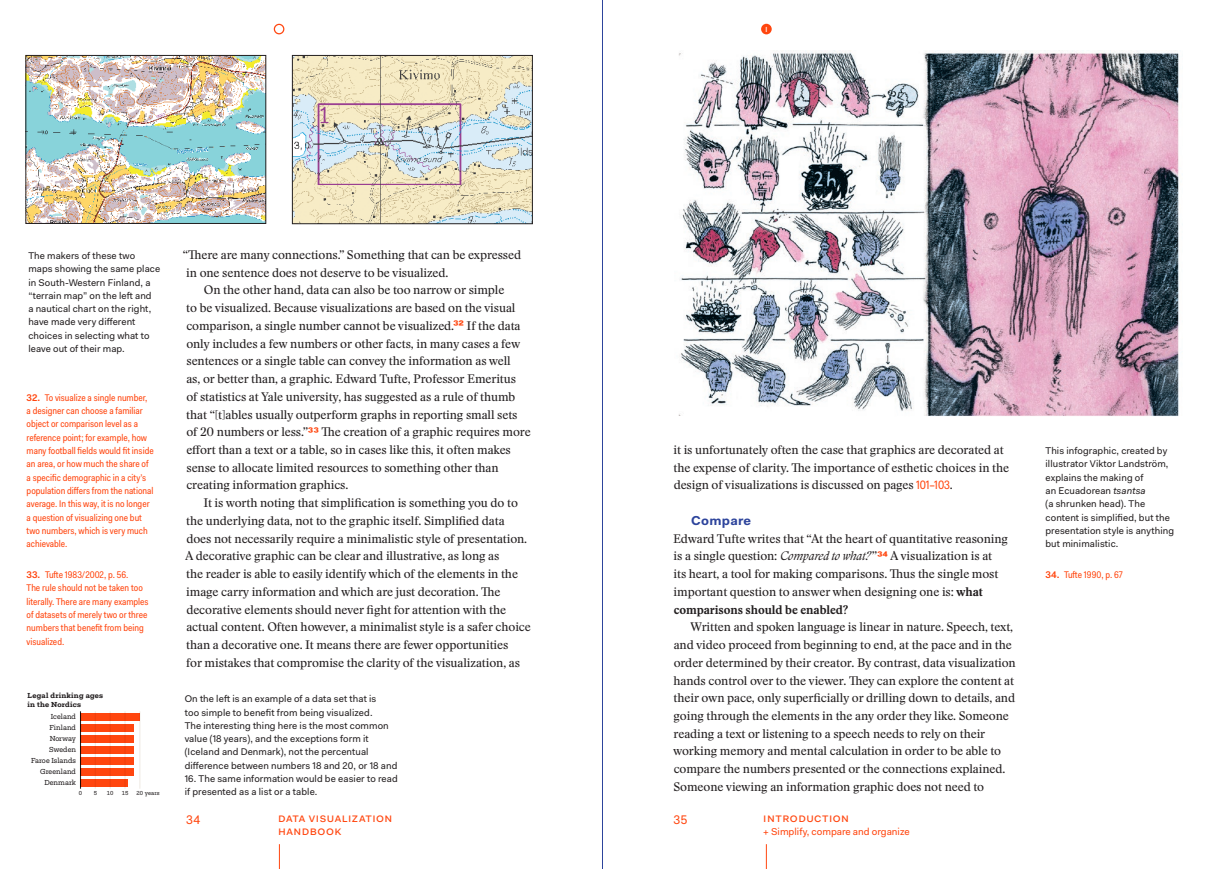
<style>
.page{position:relative;width:1205px;height:869px;background:#fff}
.page>*{position:absolute;margin:0;border:0;box-sizing:border-box;transform-origin:0 0}
.H3_Heading_03{font:700 13px "Fakt Pro";letter-spacing:.02em;color:#2d449c}
.t1{font:12.5px/13.2px "Fakt Pro";letter-spacing:.04em;color:#ff460f}
.P2_Paragraph_01_2{font:12.25px/17.8px "Stanley";letter-spacing:-.01em;color:#231f20}
.P1_Paragraph_01_1stl{font:12.25px/17.8px "Stanley";letter-spacing:-.01em;color:#231f20}
.t2{font:10px "Fakt Pro";color:#ff460f}
.C4_captions_NOSPACEA{font:9.75px/13.2px "Fakt Pro";letter-spacing:.01em;color:#231f20}
.E1_Endnotes{font:9.75px/13.2px "Fakt Sm Con Pro";color:#ff460f}
.t3{font:9.75px "Fakt Pro";color:#fff}
.t4{font:7.25px "Fakt Slab";letter-spacing:.005em;color:#231f20}
.t5{font:700 7.25px/8.8px "Fakt Slab";letter-spacing:.025em;color:#231f20}
.t6{font:5.88px "Fakt Slab";letter-spacing:.005em;color:#231f20}
.s1{font-family:"Fakt Pro";font-weight:600}
.s2{font-family:"Fakt Pro";font-weight:600;font-size:15px;color:#ff460f}
.s3{font-family:"Fakt Sm Con Pro";color:#ff460f}
.s4{font-style:italic}
.s5{font-weight:700}
</style>
<div class="page">
<div style="left:274px;top:24px;width:10px;height:10px;border:1px solid #ff460f;border-radius:50%"></div>
<div style="left:761px;top:24px;width:11px;height:10px;background:#ff460f;border-radius:50%"></div>
<svg style="left:279px;top:844px;width:1px;height:24px"></svg>
<svg style="left:766px;top:844px;width:1px;height:24px"></svg>
<img style="left:678px;top:51px;width:501px;height:365px">
<hr style="left:95px;top:711px;width:1px;height:77px;background:#f1eee8">
<hr style="left:110px;top:711px;width:1px;height:77px;background:#f1eee8">
<hr style="left:124px;top:711px;width:2px;height:77px;background:#f1eee8">
<hr style="left:139px;top:711px;width:1px;height:77px;background:#f1eee8">
<hr style="left:80px;top:711px;width:1px;height:77px;background:#231f20">
<div style="left:80px;top:712px;width:60px;height:8px;background:#ff460f"></div>
<div style="left:80px;top:723px;width:54px;height:8px;background:#ff460f"></div>
<div style="left:80px;top:734px;width:54px;height:8px;background:#ff460f"></div>
<div style="left:80px;top:745px;width:54px;height:8px;background:#ff460f"></div>
<div style="left:80px;top:756px;width:54px;height:8px;background:#ff460f"></div>
<div style="left:80px;top:767px;width:54px;height:8px;background:#ff460f"></div>
<div style="left:80px;top:778px;width:48px;height:8px;background:#ff460f"></div>
<img style="left:28px;top:57px;width:236px;height:164px">
<div style="left:26px;top:55px;width:240px;height:168px;border:1px solid #231f20"></div>
<img style="left:294px;top:57px;width:236px;height:165px">
<div style="left:292px;top:55px;width:240px;height:169px;border:1px solid #231f20"></div>
<hr style="left:602px;top:0;width:1px;height:868px;background:#2d449c">
<p class="t3" style="left:765px;top:22px;width:4px">I</p>
<p class="C4_captions_NOSPACEA" style="left:28px;top:249px;width:133px">The makers of these two maps showing the same place in South-Western Finland, a “terrain map” on the left and<br>a nautical chart on the right, have made very different choices in selecting what to leave out of their map.</p>
<p class="E1_Endnotes" style="left:27px;top:390px;width:129px"><span class="s1">32.</span> To visualize a single number, a designer can choose a familiar object or comparison level as a reference point; for example, how many football fields would fit inside an area, or how much the share of a specific demographic in a city’s population differs from the national average. In this way, it is no longer a question of visualizing one but two numbers, which is very much achievable.</p>
<p class="E1_Endnotes" style="left:27px;top:568px;width:124px"><span class="s1">33.</span> Tufte 1983/2002, p. 56.<br>The rule should not be taken too literally. There are many examples of datasets of merely two or three numbers that benefit from being visualized.</p>
<p class="t5" style="left:27px;top:690px;width:77px">Legal drinking ages in the Nordics</p>
<p class="t4" style="left:51px;top:711px;width:27px">Iceland</p>
<p class="t4" style="left:49px;top:722px;width:28px">Finland</p>
<p class="t4" style="left:50px;top:733px;width:28px">Norway</p>
<p class="t4" style="left:49px;top:744px;width:29px">Sweden</p>
<p class="t4" style="left:31px;top:755px;width:46px">Faroe Islands</p>
<p class="t4" style="left:40px;top:766px;width:37px">Greenland</p>
<p class="t4" style="left:44px;top:777px;width:33px">Denmark</p>
<p class="t6" style="left:79px;top:789px;width:5px">0</p>
<p class="t6" style="left:94px;top:789px;width:5px">5</p>
<p class="t6" style="left:107px;top:789px;width:8px">10</p>
<p class="t6" style="left:122px;top:789px;width:8px">15</p>
<p class="t6" style="left:136px;top:789px;width:24px">20 years</p>
<p class="P2_Paragraph_01_2" style="left:183px;top:246px;width:340px">“There are many connections.” Something that can be expressed in one sentence does not deserve to be visualized.</p>
<p class="P2_Paragraph_01_2" style="left:186px;top:281px;width:346px;text-indent:18px">On the other hand, data can also be too narrow or simple<br>to be visualized. Because visualizations are based on the visual comparison, a single number cannot be visualized.<span class="s2">32</span> If the data only includes a few numbers or other facts, in many cases a few sentences or a single table can convey the information as well<br>as, or better than, a graphic. Edward Tufte, Professor Emeritus<br>of statistics at Yale university, has suggested as a rule of thumb that “[t]ables usually outperform graphs in reporting small sets of 20 numbers or less.”<span class="s2">33</span> The creation of a graphic requires more effort than a text or a table, so in cases like this, it often makes sense to allocate limited resources to something other than creating information graphics.</p>
<p class="P2_Paragraph_01_2" style="left:185px;top:494px;width:347px;text-indent:18px">It is worth noting that simplification is something you do to the underlying data, not to the graphic itself. Simplified data does not necessarily require a minimalistic style of presentation.<br>A decorative graphic can be clear and illustrative, as long as<br>the reader is able to easily identify which of the elements in the image carry information and which are just decoration. The decorative elements should never fight for attention with the actual content. Often however, a minimalist style is a safer choice than a decorative one. It means there are fewer opportunities<br>for mistakes that compromise the clarity of the visualization, as</p>
<p class="C4_captions_NOSPACEA" style="left:185px;top:692px;width:214px">On the left is an example of a data set that is<br>too simple to benefit from being visualized.<br>The interesting thing here is the most common value (18 years), and the exceptions form it (Iceland and Denmark), not the percentual difference between numbers 18 and 20, or 18 and</p>
<p class="C4_captions_NOSPACEA" style="left:185px;top:771px;width:214px">16. The same information would be easier to read if presented as a list or a table.</p>
<p class="P2_Paragraph_01_2" style="left:673px;top:440px;width:337px">it is unfortunately often the case that graphics are decorated at the expense of clarity. The importance of esthetic choices in the design of visualizations is discussed on pages <span class="s3">101–103</span>.</p>
<p class="H3_Heading_03" style="left:691px;top:511px;width:62px">Compare</p>
<p class="P1_Paragraph_01_1stl" style="left:673px;top:529px;width:336px">Edward Tufte writes that “At the heart of quantitative reasoning is a single question: <span class="s4">Compared to what?</span> ”<span class="s2">34</span> A visualization is at<br>its heart, a tool for making comparisons. Thus the single most important question to answer when designing one is: <span class="s5">what comparisons should be enabled?</span></p>
<p class="P2_Paragraph_01_2" style="left:673px;top:618px;width:344px;text-indent:17px">Written and spoken language is linear in nature. Speech, text, and video proceed from beginning to end, at the pace and in the order determined by their creator. By contrast, data visualization hands control over to the viewer. They can explore the content at their own pace, only superficially or drilling down to details, and going through the elements in the any order they like. Someone reading a text or listening to a speech needs to rely on their working memory and mental calculation in order to be able to compare the numbers presented or the connections explained.<br>Someone viewing an information graphic does not need to</p>
<p class="t1" style="left:186px;top:812px;width:16px">34</p>
<p class="t1" style="left:278px;top:810px;width:116px">DATA VISUALIZATION<br>HANDBOOK</p>
<p class="t1" style="left:673px;top:812px;width:15px">35</p>
<p class="t1" style="left:763px;top:810px;width:87px">Introduction</p>
<p class="t2" style="left:763px;top:824px;width:148px">+ Simplify, compare and organize</p>
<p class="C4_captions_NOSPACEA" style="left:1045px;top:444px;width:130px">This infographic, created by illustrator Viktor Landström, explains the making of<br>an Ecuadorean <span class="s4">tsantsa<br></span>(a shrunken head). The content is simplified, but the presentation style is anything but minimalistic.</p>
<p class="E1_Endnotes" style="left:1045px;top:568px;width:79px"><span class="s1">34.</span> Tufte 1990, p. 67</p>
</div>
